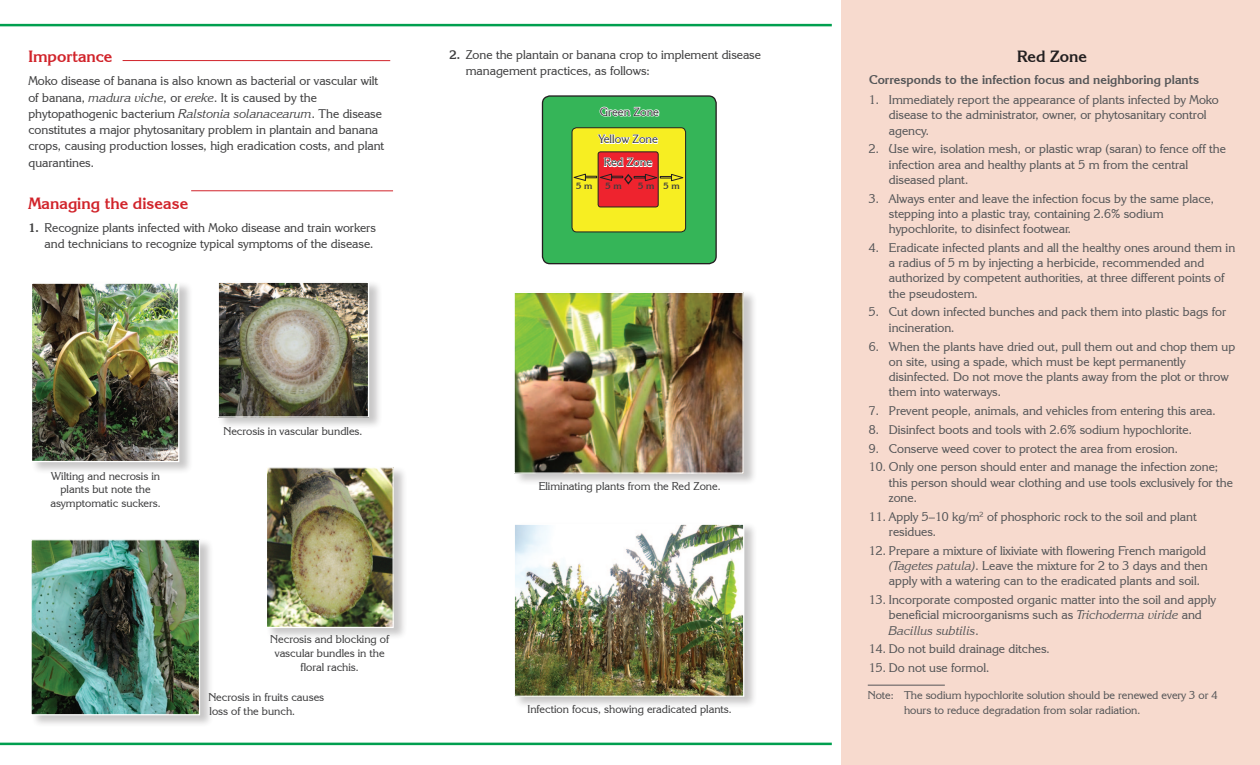
<style>
.page{position:relative;width:1260px;height:765px;background:#fff}
.page>*{position:absolute;margin:0;border:0;box-sizing:border-box;transform-origin:0 0}
.t1{font:700 16.25px "Korinna IT Cby BT";color:#d1232a}
.t2{font:700 16.25px "Korinna IT Cby BT";color:#231f20}
.t3{font:12.5px/15.2px "Korinna IT Cby BT";color:#545557}
.t4{font:12.5px/16.2px "Korinna IT Cby BT";color:#3e3e3f}
.t5{font:700 12.5px "Korinna IT Cby BT";color:#545557}
.t6{font:11.88px/23.1px "Korinna IT Cby BT";color:#3e3e3f;text-align:center}
.t7{font:11.25px/13.8px "Korinna IT Cby BT";color:#3e3e3f;text-align:center}
.t8{font:11.25px/14.5px "Korinna IT Cby BT";color:#545557}
.t9{font:700 9.25px "Korinna IT Cby BT";color:#3e3e3f}
.s1{font-style:italic}
.s2{font-weight:700}
</style>
<div class="page">
<div style="left:841px;top:0;width:419px;height:765px;background:#f7dace"></div>
<div style="left:514px;top:522px;width:244px;height:187px;background:#231f20;opacity:.25"></div>
<img style="left:516px;top:526px;width:226px;height:169px">
<div style="left:514px;top:524px;width:230px;height:173px;border:1px solid #fff"></div>
<div style="left:31px;top:538px;width:183px;height:189px;background:#231f20;opacity:.25"></div>
<img style="left:32px;top:541px;width:166px;height:172px">
<div style="left:30px;top:539px;width:170px;height:176px;border:1px solid #fff"></div>
<div style="left:31px;top:281px;width:162px;height:194px;background:#231f20;opacity:.25"></div>
<img style="left:33px;top:285px;width:144px;height:175px">
<div style="left:31px;top:283px;width:148px;height:179px;border:1px solid #fff"></div>
<div style="left:514px;top:290px;width:244px;height:196px;background:#231f20;opacity:.25"></div>
<img style="left:516px;top:294px;width:226px;height:178px">
<div style="left:514px;top:292px;width:230px;height:182px;border:1px solid #fff"></div>
<div style="left:218px;top:280px;width:165px;height:150px;background:#231f20;opacity:.25"></div>
<img style="left:220px;top:284px;width:147px;height:132px">
<div style="left:218px;top:282px;width:151px;height:136px;border:1px solid #fff"></div>
<hr style="left:868px;top:685px;width:77px;height:1px;background:#545557">
<div style="left:266px;top:466px;width:142px;height:174px;background:#231f20;opacity:.25"></div>
<img style="left:268px;top:469px;width:124px;height:157px">
<div style="left:266px;top:467px;width:128px;height:161px;border:1px solid #fff"></div>
<hr style="left:0;top:24px;width:832px;height:2px;background:#009f4f">
<hr style="left:0;top:743px;width:832px;height:2px;background:#009f4f">
<hr style="left:123px;top:60px;width:267px;height:1px;background:#d1232a">
<hr style="left:191px;top:190px;width:202px;height:1px;background:#d1232a">
<div style="left:543px;top:96px;width:173px;height:168px;background:#35b558;border-radius:7px"></div>
<div style="left:542px;top:95px;width:175px;height:169px;border:1px solid #231f20;border-radius:7px"></div>
<div style="left:572px;top:128px;width:114px;height:104px;background:#f7ee22;border-radius:5px"></div>
<div style="left:572px;top:127px;width:114px;height:105px;border:1px solid #231f20;border-radius:5px"></div>
<div style="left:598px;top:152px;width:60px;height:55px;background:#ee232e;border-radius:2px"></div>
<div style="left:598px;top:152px;width:60px;height:55px;border:1px solid #231f20;border-radius:2px"></div>
<svg style="left:597px;top:134px;width:62px;height:11px"></svg>
<svg style="left:573px;top:157px;width:111px;height:29px"></svg>
<svg style="left:599px;top:106px;width:61px;height:11px"></svg>
<h1 class="t1" style="left:28px;top:46px;width:86px">Importance</h1>
<p class="t4" style="left:28px;top:73px;width:357px">Moko disease of banana is also known as bacterial or vascular wilt of banana, <span class="s1">madura viche</span>, or <span class="s1">ereke</span>. It is caused by the phytopathogenic bacterium <span class="s1">Ralstonia solanacearum</span>. The disease constitutes a major phytosanitary problem in plantain and banana crops, causing production losses, high eradication costs, and plant quarantines.</p>
<h1 class="t1" style="left:28px;top:193px;width:161px">Managing the disease</h1>
<p class="t4" style="left:28px;top:219px;width:349px;text-align:right"><span class="s2">1.</span> Recognize plants infected with Moko disease and train workers and technicians to recognize typical symptoms of the disease.</p>
<p class="t7" style="left:50px;top:469px;width:112px">Wilting and necrosis in plants but note the asymptomatic suckers.</p>
<p class="t7" style="left:223px;top:424px;width:141px">Necrosis in vascular bundles.</p>
<p class="t7" style="left:270px;top:632px;width:120px">Necrosis and blocking of vascular bundles in the floral rachis.</p>
<p class="t4" style="left:466px;top:46px;width:297px;text-indent:-16px"><span class="s2">2.</span> Zone the plantain or banana crop to implement disease management practices, as follows:</p>
<h1 class="t2" style="left:1017px;top:46px;width:72px">Red Zone</h1>
<p class="t3" style="left:889px;top:92px;width:331px;text-indent:-20px">1. Immediately report the appearance of plants infected by Moko disease to the administrator, owner, or phytosanitary control agency.</p>
<p class="t3" style="left:889px;top:141px;width:339px;text-indent:-20px">2. Use wire, isolation mesh, or plastic wrap (saran) to fence off the infection area and healthy plants at 5 m from the central diseased plant.</p>
<p class="t3" style="left:889px;top:190px;width:327px;text-indent:-20px">3. Always enter and leave the infection focus by the same place, stepping into a plastic tray, containing 2.6% sodium hypochlorite, to disinfect footwear.</p>
<p class="t3" style="left:889px;top:240px;width:348px;text-indent:-20px">4. Eradicate infected plants and all the healthy ones around them in a radius of 5 m by injecting a herbicide, recommended and authorized by competent authorities, at three different points of the pseudostem.</p>
<p class="t3" style="left:889px;top:304px;width:339px;text-indent:-20px">5. Cut down infected bunches and pack them into plastic bags for incineration.</p>
<p class="t3" style="left:889px;top:338px;width:348px;text-indent:-20px">6. When the plants have dried out, pull them out and chop them up on site, using a spade, which must be kept permanently disinfected. Do not move the plants away from the plot or throw them into waterways.</p>
<p class="t3" style="left:869px;top:403px;width:349px">7. Prevent people, animals, and vehicles from entering this area.</p>
<p class="t3" style="left:869px;top:422px;width:325px">8. Disinfect boots and tools with 2.6% sodium hypochlorite.</p>
<p class="t3" style="left:869px;top:440px;width:311px">9. Conserve weed cover to protect the area from erosion.</p>
<p class="t3" style="left:889px;top:459px;width:346px;text-indent:-20px">10. Only one person should enter and manage the infection zone; this person should wear clothing and use tools exclusively for the zone.</p>
<p class="t3" style="left:889px;top:509px;width:309px;text-indent:-20px">11. Apply 5–10 kg/m<sup>2</sup> of phosphoric rock to the soil and plant residues.</p>
<p class="t3" style="left:889px;top:543px;width:320px;text-indent:-20px">12. Prepare a mixture of lixiviate with flowering French marigold <span class="s1">(Tagetes patula)</span>. Leave the mixture for 2 to 3 days and then apply with a watering can to the eradicated plants and soil.</p>
<p class="t3" style="left:889px;top:592px;width:329px;text-indent:-20px">13. Incorporate composted organic matter into the soil and apply beneficial microorganisms such as <span class="s1">Trichoderma viride</span> and<br><span class="s1">Bacillus subtilis</span>.</p>
<p class="t3" style="left:869px;top:641px;width:183px">14. Do not build drainage ditches.</p>
<p class="t3" style="left:869px;top:660px;width:122px">15. Do not use formol.</p>
<p class="t5" style="left:869px;top:72px;width:332px">Corresponds to the infection focus and neighboring plants</p>
<p class="t6" style="left:600px;top:100px;width:61px">Green Zone</p>
<p class="t6" style="left:599px;top:127px;width:61px">Yellow Zone<br>Red Zone</p>
<p class="t9" style="left:576px;top:180px;width:18px">5 m</p>
<p class="t9" style="left:606px;top:180px;width:18px">5 m</p>
<p class="t9" style="left:638px;top:180px;width:43px">5 m 5 m</p>
<p class="t7" style="left:539px;top:479px;width:184px">Eliminating plants from the Red Zone.</p>
<p class="t7" style="left:208px;top:690px;width:117px;text-align:left">Necrosis in fruits causes loss of the bunch.</p>
<p class="t7" style="left:527px;top:702px;width:206px">Infection focus, showing eradicated plants.</p>
<p class="t8" style="left:904px;top:688px;width:315px;text-indent:-36px">Note: The sodium hypochlorite solution should be renewed every 3 or 4 hours to reduce degradation from solar radiation.</p>
</div>
